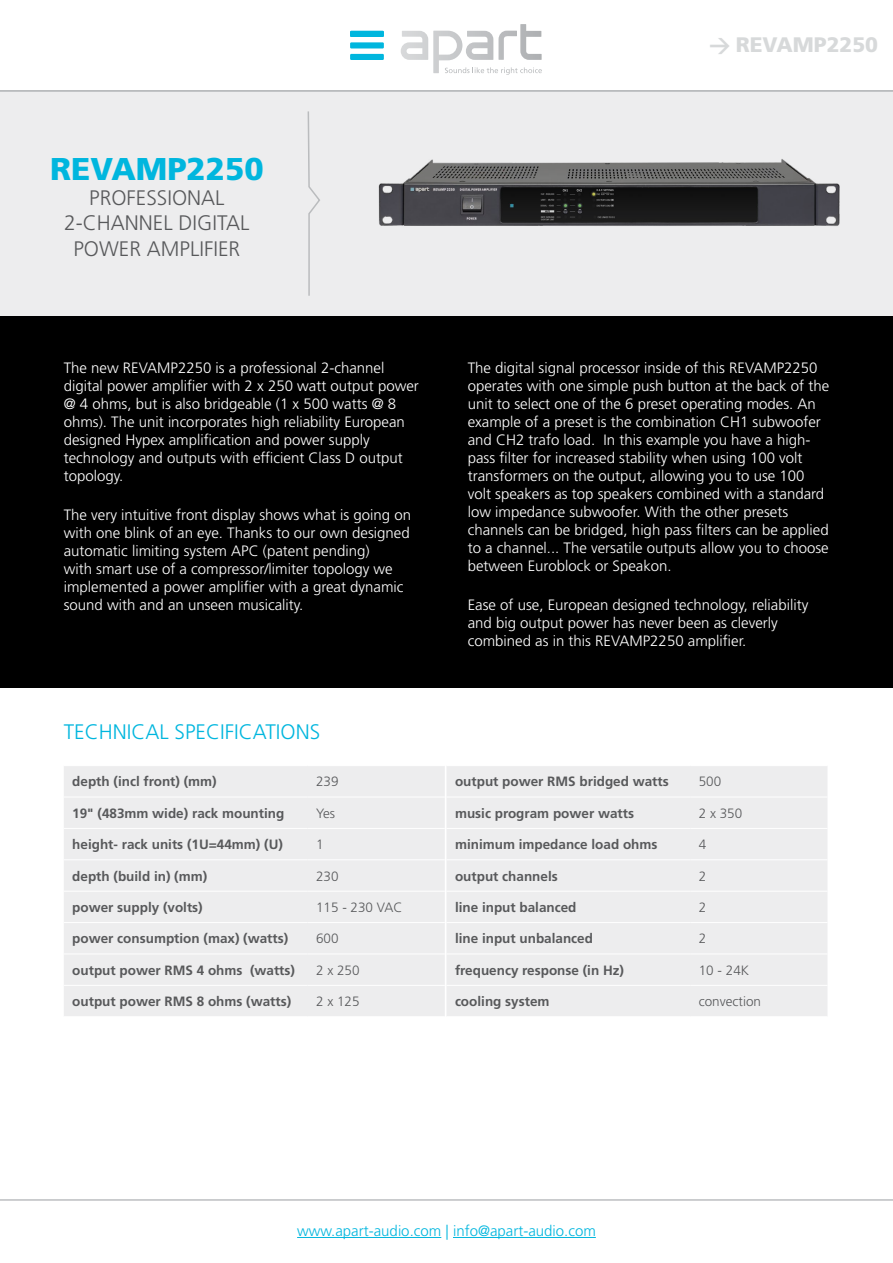
<style>
.page{position:relative;width:893px;height:1263px;background:#fff}
.page>*{position:absolute;margin:0;border:0;box-sizing:border-box;transform-origin:0 0}
.t1{font:900 31.5px "Frutiger LT Std";color:#00b6de}
.t2{font:300 21px/25.2px "Frutiger LT Std";color:#58595b;text-align:center}
.t3{font:300 21px "Frutiger LT Std";color:#00b6de}
.t4{font:900 21px "Frutiger LT Std";color:#d7d9da}
.t5{font:300 15px/18px "Frutiger LT Std";color:#fff}
.t6{font:300 15px "Frutiger LT Std";color:#00b6de}
.t7{font:700 13.5px "Frutiger LT Std";color:#58595b}
.t8{font:300 13.5px "Frutiger LT Std";color:#58595b}
.s1{font-family:"DIN";font-weight:700}
.s2{font-size:15px;color:#fff}
</style>
<div class="page">
<div style="left:0;top:92px;width:893px;height:229px;background:#ededee"></div>
<div style="left:0;top:317px;width:893px;height:371px;background:#000"></div>
<svg style="left:307px;top:111px;width:13px;height:185px"></svg>
<hr style="left:297px;top:1237px;width:144px;height:1px;background:#00b6de">
<hr style="left:453px;top:1237px;width:143px;height:1px;background:#00b6de">
<div style="left:64px;top:766px;width:381px;height:250px;background:#ededee"></div>
<hr style="left:64px;top:797px;width:244px;height:1px;background:#fff">
<hr style="left:308px;top:797px;width:137px;height:1px;background:#fff">
<hr style="left:64px;top:828px;width:244px;height:1px;background:#fff">
<hr style="left:308px;top:828px;width:137px;height:1px;background:#fff">
<hr style="left:64px;top:859px;width:244px;height:1px;background:#fff">
<hr style="left:308px;top:859px;width:137px;height:1px;background:#fff">
<hr style="left:64px;top:891px;width:244px;height:1px;background:#fff">
<hr style="left:308px;top:891px;width:137px;height:1px;background:#fff">
<hr style="left:64px;top:922px;width:244px;height:1px;background:#fff">
<hr style="left:308px;top:922px;width:137px;height:1px;background:#fff">
<hr style="left:64px;top:953px;width:244px;height:1px;background:#fff">
<hr style="left:308px;top:953px;width:137px;height:1px;background:#fff">
<hr style="left:64px;top:985px;width:244px;height:1px;background:#fff">
<hr style="left:308px;top:985px;width:137px;height:1px;background:#fff">
<div style="left:447px;top:766px;width:380px;height:250px;background:#ededee"></div>
<hr style="left:446px;top:797px;width:244px;height:1px;background:#fff">
<hr style="left:690px;top:797px;width:137px;height:1px;background:#fff">
<hr style="left:446px;top:828px;width:244px;height:1px;background:#fff">
<hr style="left:690px;top:828px;width:137px;height:1px;background:#fff">
<hr style="left:446px;top:859px;width:244px;height:1px;background:#fff">
<hr style="left:690px;top:859px;width:137px;height:1px;background:#fff">
<hr style="left:446px;top:891px;width:244px;height:1px;background:#fff">
<hr style="left:690px;top:891px;width:137px;height:1px;background:#fff">
<hr style="left:446px;top:922px;width:244px;height:1px;background:#fff">
<hr style="left:690px;top:922px;width:137px;height:1px;background:#fff">
<hr style="left:446px;top:953px;width:244px;height:1px;background:#fff">
<hr style="left:690px;top:953px;width:137px;height:1px;background:#fff">
<hr style="left:446px;top:985px;width:244px;height:1px;background:#fff">
<hr style="left:690px;top:985px;width:137px;height:1px;background:#fff">
<svg style="left:350px;top:24px;width:192px;height:51px"></svg>
<hr style="left:0;top:90px;width:893px;height:2px;background:#adafb2">
<hr style="left:0;top:1199px;width:893px;height:2px;background:#bcbec0">
<img style="left:378px;top:159px;width:462px;height:67px">
<h1 class="t1" style="left:50px;top:150px;width:215px">REVAMP2250</h1>
<h2 class="t2" style="left:64px;top:186px;width:187px">PROFESSIONAL<br>2-CHANNEL DIGITAL<br>POWER AMPLIFIER</h2>
<h2 class="t4" style="left:709px;top:32px;width:170px"><span class="s1">&gt;</span> REVAMP2250</h2>
<p class="t5" style="left:64px;top:359px;width:357px">The new REVAMP2250 is a professional 2-channel digital power amplifier with 2 x 250 watt output power @ 4 ohms, but is also bridgeable (1 x 500 watts @ 8 ohms). The unit incorporates high reliability European designed Hypex amplification and power supply technology and outputs with efficient Class D output topology.</p>
<p class="t5" style="left:64px;top:506px;width:349px">The very intuitive front display shows what is going on with one blink of an eye. Thanks to our own designed automatic limiting system APC (patent pending)<br>with smart use of a compressor/limiter topology we implemented a power amplifier with a great dynamic sound with and an unseen musicality.</p>
<h2 class="t3" style="left:64px;top:719px;width:274px">TECHNICAL SPECIFICATIONS <span class="s2">D</span></h2>
<p class="t7" style="left:72px;top:774px;width:146px">depth (incl front) (mm)</p>
<p class="t8" style="left:316px;top:774px;width:24px">239</p>
<p class="t7" style="left:72px;top:805px;width:214px">19" (483mm wide) rack mounting</p>
<p class="t8" style="left:316px;top:805px;width:21px">Yes</p>
<p class="t7" style="left:72px;top:836px;width:212px">height- rack units (1U=44mm) (U)</p>
<p class="t8" style="left:316px;top:837px;width:9px">1</p>
<p class="t7" style="left:72px;top:868px;width:136px">depth (build in) (mm)</p>
<p class="t8" style="left:316px;top:868px;width:24px">230</p>
<p class="t7" style="left:72px;top:899px;width:132px">power supply (volts)</p>
<p class="t8" style="left:316px;top:900px;width:88px">115 - 230 VAC</p>
<p class="t7" style="left:72px;top:931px;width:217px">power consumption (max) (watts)</p>
<p class="t8" style="left:316px;top:931px;width:24px">600</p>
<p class="t7" style="left:72px;top:962px;width:224px">output power RMS 4 ohms (watts)</p>
<p class="t8" style="left:316px;top:962px;width:45px">2 x 250</p>
<p class="t7" style="left:72px;top:993px;width:221px">output power RMS 8 ohms (watts)</p>
<p class="t8" style="left:316px;top:994px;width:45px">2 x 125</p>
<p class="t5" style="left:468px;top:359px;width:363px">The digital signal processor inside of this REVAMP2250 operates with one simple push button at the back of the unit to select one of the 6 preset operating modes. An example of a preset is the combination CH1 subwoofer and CH2 trafo load. In this example you have a high&shy;pass filter for increased stability when using 100 volt transformers on the output, allowing you to use 100 volt speakers as top speakers combined with a standard low impedance subwoofer. With the other presets channels can be bridged, high pass filters can be applied to a channel... The versatile outputs allow you to choose between Euroblock or Speakon.</p>
<p class="t5" style="left:468px;top:596px;width:342px">Ease of use, European designed technology, reliability and big output power has never been as cleverly combined as in this REVAMP2250 amplifier.</p>
<p class="t7" style="left:455px;top:774px;width:215px">output power RMS bridged watts</p>
<p class="t8" style="left:699px;top:774px;width:24px">500</p>
<p class="t7" style="left:455px;top:805px;width:181px">music program power watts</p>
<p class="t8" style="left:699px;top:805px;width:45px">2 x 350</p>
<p class="t7" style="left:455px;top:836px;width:204px">minimum impedance load ohms</p>
<p class="t8" style="left:699px;top:837px;width:9px">4</p>
<p class="t7" style="left:455px;top:868px;width:104px">output channels</p>
<p class="t8" style="left:699px;top:868px;width:9px">2</p>
<p class="t7" style="left:455px;top:899px;width:123px">line input balanced</p>
<p class="t8" style="left:699px;top:900px;width:9px">2</p>
<p class="t7" style="left:455px;top:931px;width:140px">line input unbalanced</p>
<p class="t8" style="left:699px;top:931px;width:9px">2</p>
<p class="t7" style="left:455px;top:962px;width:171px">frequency response (in Hz)</p>
<p class="t8" style="left:699px;top:962px;width:52px">10 - 24K</p>
<p class="t7" style="left:455px;top:993px;width:96px">cooling system</p>
<p class="t8" style="left:699px;top:994px;width:64px">convection</p>
<p class="t6" style="left:297px;top:1222px;width:300px">www.apart-audio.com | info@apart-audio.com</p>
</div>
